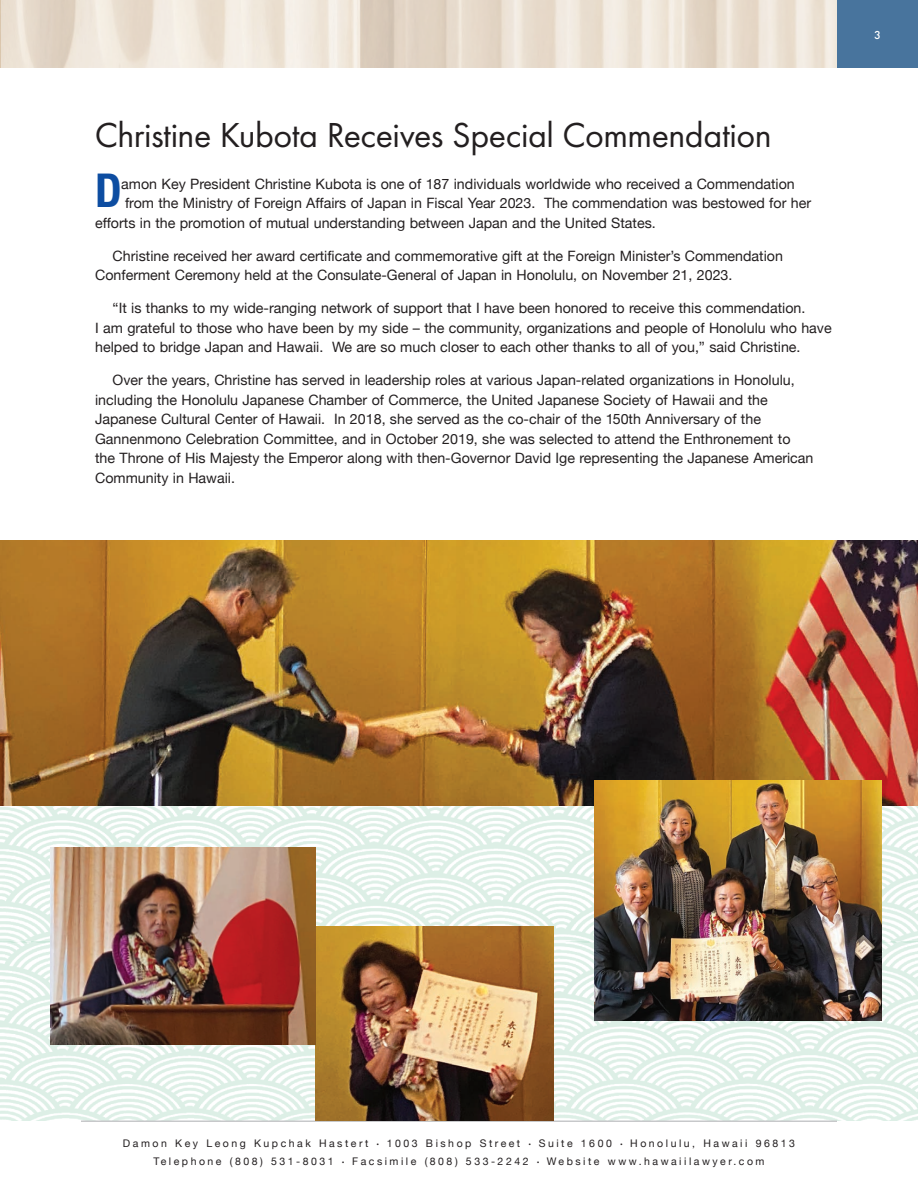
<style>
.page{position:relative;width:918px;height:1188px;background:#fff}
.page>*{position:absolute;margin:0;border:0;box-sizing:border-box;transform-origin:0 0}
.t1{font:700 condensed 46.5px "Helvetica Neue";color:#0d4da1}
.t2{font:36px "Futura PT";letter-spacing:-.015em;color:#231f20}
.t3{font:14.25px/19.5px "Helvetica Neue";color:#231f20}
.t4{font:500 12px "Futura PT";color:#fff}
.t5{font:10.5px "Helvetica Neue";letter-spacing:.24em;color:#231f20}
.s1{font-size:7.5px}
</style>
<div class="page">
<img style="left:0;top:0;width:837px;height:68px">
<img style="left:0;top:806px;width:918px;height:314px">
<div style="left:837px;top:0;width:81px;height:68px;background:#48749d"></div>
<hr style="left:81px;top:1120px;width:756px;height:2px;background:#c7c8ca">
<img style="left:0;top:540px;width:918px;height:266px">
<img style="left:594px;top:781px;width:287px;height:240px">
<img style="left:315px;top:927px;width:239px;height:193px">
<img style="left:50px;top:847px;width:265px;height:197px">
<p class="t2" style="left:95px;top:114px;width:678px">Christine Kubota Receives Special Commendation</p>
<p class="t1" style="left:95px;top:152px;width:28px">D</p>
<p class="t3" style="left:121px;top:175px;width:675px">amon Key President Christine Kubota is one of 187 individuals worldwide who received a Commendation</p>
<p class="t3" style="left:95px;top:194px;width:717px;text-indent:30px">from the Ministry of Foreign Affairs of Japan in Fiscal Year 2023. The commendation was bestowed for her efforts in the promotion of mutual understanding between Japan and the United States.</p>
<p class="t3" style="left:95px;top:247px;width:689px;text-indent:17px">Christine received her award certificate and commemorative gift at the Foreign Minister’s Commendation<br>Conferment Ceremony held at the Consulate-General of Japan in Honolulu, on November 21, 2023.</p>
<p class="t3" style="left:113px;top:299px;width:694px">“It is thanks to my wide-ranging network of support that I have been honored to receive this commendation.</p>
<p class="t3" style="left:95px;top:319px;width:738px">I am grateful to those who have been by my side – the community, organizations and people of Honolulu who have helped to bridge Japan and Hawaii. We are so much closer to each other thanks to all of you,” said Christine.</p>
<p class="t3" style="left:95px;top:371px;width:701px;text-indent:17px">Over the years, Christine has served in leadership roles at various Japan-related organizations in Honolulu, including the Honolulu Japanese Chamber of Commerce, the United Japanese Society of Hawaii and the Japanese Cultural Center of Hawaii. In 2018, she served as the co-chair of the 150th Anniversary of the Gannenmono Celebration Committee, and in October 2019, she was selected to attend the Enthronement to</p>
<p class="t3" style="left:95px;top:449px;width:720px">the Throne of His Majesty the Emperor along with then-Governor David Ige representing the Japanese American<br>Community in Hawaii.</p>
<p class="t4" style="left:874px;top:27px;width:8px">3</p>
<p class="t5" style="left:123px;top:1135px;width:674px">Damon Key Leong Kupchak Hastert <span class="s1">•</span> 1003 Bishop Street <span class="s1">•</span> Suite 1600 <span class="s1">•</span> Honolulu, Hawaii 96813</p>
<p class="t5" style="left:153px;top:1153px;width:613px">Telephone (808) 531-8031 <span class="s1">•</span> Facsimile (808) 533-2242 <span class="s1">•</span> Website www.hawaiilawyer.com</p>
</div>
